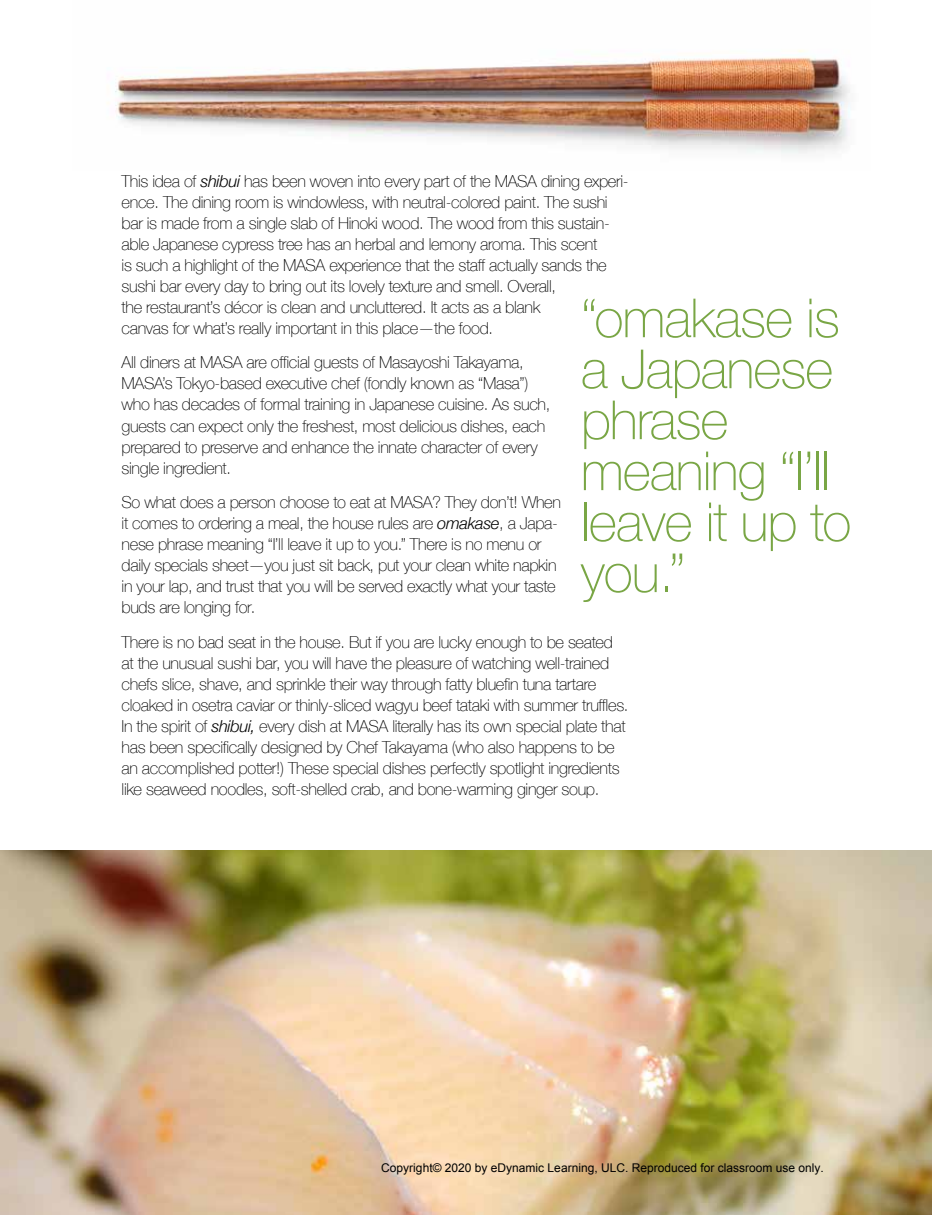
<style>
.page{position:relative;width:932px;height:1215px;background:#fff}
.page>*{position:absolute;margin:0;border:0;box-sizing:border-box;transform-origin:0 0}
.t1{font:100 54px/51px "Helvetica Neue";letter-spacing:-.02em;color:#79a645}
.t2{font:100 16.5px/21px "Helvetica Neue";letter-spacing:-.02em;color:#000}
.t3{font:12px "Arial";color:#000}
.s1{font-weight:300;font-style:italic}
</style>
<div class="page">
<img style="left:107px;top:50px;width:743px;height:104px">
<img style="left:0;top:850px;width:932px;height:365px">
<p class="t2" style="left:122px;top:170px;width:508px">This idea of <span class="s1">shibui</span> has been woven into every part of the MASA dining experi&shy;ence. The dining room is windowless, with neutral-colored paint. The sushi bar is made from a single slab of Hinoki wood. The wood from this sustain&shy;able Japanese cypress tree has an herbal and lemony aroma. This scent<br>is such a highlight of the MASA experience that the staff actually sands the sushi bar every day to bring out its lovely texture and smell. Overall,<br>the restaurant’s décor is clean and uncluttered. It acts as a blank<br>canvas for what’s really important in this place—the food.</p>
<p class="t2" style="left:122px;top:351px;width:430px">All diners at MASA are official guests of Masayoshi Takayama, MASA’s Tokyo-based executive chef (fondly known as “Masa”) who has decades of formal training in Japanese cuisine. As such, guests can expect only the freshest, most delicious dishes, each prepared to preserve and enhance the innate character of every single ingredient.</p>
<p class="t2" style="left:122px;top:491px;width:441px">So what does a person choose to eat at MASA? They don’t! When it comes to ordering a meal, the house rules are <span class="s1">omakase</span>, a Japa&shy;nese phrase meaning “I’ll leave it up to you.” There is no menu or daily specials sheet—you just sit back, put your clean white napkin in your lap, and trust that you will be served exactly what your taste buds are longing for.</p>
<p class="t2" style="left:122px;top:630px;width:508px">There is no bad seat in the house. But if you are lucky enough to be seated at the unusual sushi bar, you will have the pleasure of watching well-trained chefs slice, shave, and sprinkle their way through fatty bluefin tuna tartare cloaked in osetra caviar or thinly-sliced wagyu beef tataki with summer truffles.<br>In the spirit of <span class="s1">shibui,</span> every dish at MASA literally has its own special plate that has been specifically designed by Chef Takayama (who also happens to be an accomplished potter!) These special dishes perfectly spotlight ingredients like seaweed noodles, soft-shelled crab, and bone-warming ginger soup.</p>
<h1 class="t1" style="left:580px;top:290px;width:272px">“omakase is a Japanese phrase meaning “I’ll leave it up to you.”</h1>
<p class="t3" style="left:381px;top:1160px;width:444px">Copyright© 2020 by eDynamic Learning, ULC. Reproduced for classroom use only.</p>
</div>
